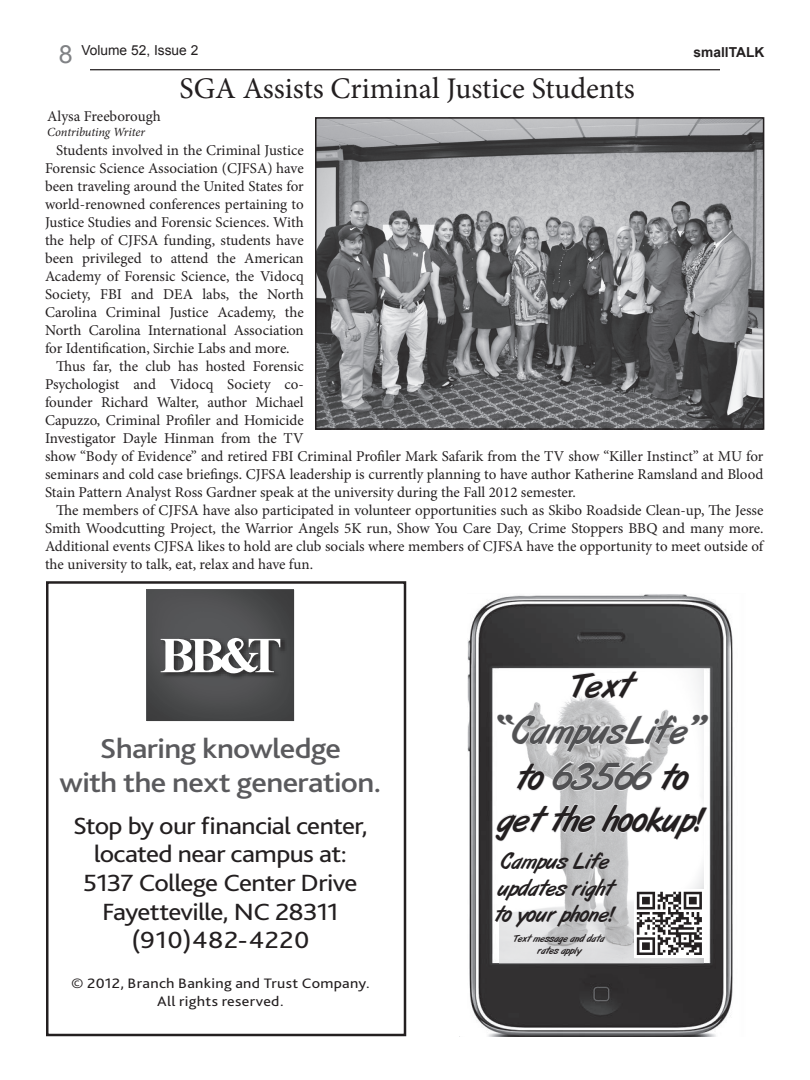
<style>
.page{position:relative;width:810px;height:1080px;background:#fff}
.page>*{position:absolute;margin:0;border:0;box-sizing:border-box;transform-origin:0 0}
.t1{font:38.62px "Art Brush";color:#515153;scale:1.04 1}
.t2{font:37.5px "Art Brush";color:#515153;scale:1.04 1}
.t3{font:35.5px "Art Brush";color:#231f20;scale:1.04 1}
.t4{font:34.75px "Art Brush";color:#231f20;scale:1.04 1}
.t5{font:30px "Minion Pro";color:#231f20}
.t6{font:500 28.62px/34.4px "Bliss 2";letter-spacing:-.02em;color:#5a5a5d;text-align:center;scale:1.12 1}
.t7{font:25px "Arial";color:#808285}
.t8{font:24.62px/28.6px "Bliss 2";letter-spacing:-.025em;color:#231f20;text-align:center;scale:1.12 1}
.t9{font:22px/26.4px "Art Brush";color:#231f20;text-align:center;scale:1.04 1}
.t10{font:15px/18px "Minion Pro";color:#231f20;text-align:justify}
.t11{font:14.38px/18.4px "Bliss 2";letter-spacing:.02em;color:#231f20;text-align:center;scale:1.12 1}
.t12{font:13.75px "Arial";color:#231f20}
.t13{font:700 13.75px "Arial";color:#231f20}
.t14{font:italic 12.5px "Minion Pro";letter-spacing:-.01em;color:#231f20}
.t15{font:10.12px/12.1px "Art Brush";color:#231f20;text-align:center;scale:1.04 1}
.s1{font-size:35.5px;color:#231f20}
</style>
<div class="page">
<hr style="left:90px;top:69px;width:630px;height:1px;background:#231f20">
<img style="left:318px;top:120px;width:443px;height:307px">
<div style="left:315px;top:117px;width:449px;height:313px;border:2px solid #231f20"></div>
<img style="left:147px;top:590px;width:147px;height:131px">
<img style="left:157px;top:635px;width:133px;height:48px">
<svg style="left:161px;top:638px;width:119px;height:35px"></svg>
<div style="left:46px;top:581px;width:360px;height:455px;border:2px solid #231f20"></div>
<img style="left:467px;top:594px;width:266px;height:442px">
<img style="left:500px;top:669px;width:203px;height:294px">
<svg style="left:572px;top:670px;width:66px;height:29px"></svg>
<svg style="left:497px;top:714px;width:211px;height:38px"></svg>
<svg style="left:516px;top:763px;width:29px;height:28px"></svg>
<svg style="left:552px;top:761px;width:101px;height:30px;background:#c9c9ca"></svg>
<svg style="left:661px;top:763px;width:28px;height:28px"></svg>
<svg style="left:495px;top:804px;width:213px;height:37px"></svg>
<img style="left:634px;top:890px;width:71px;height:68px">
<p class="t12" style="left:81px;top:41px;width:118px">Volume 52, Issue 2</p>
<p class="t7" style="left:59px;top:38px;width:15px">8</p>
<p class="t13" style="left:694px;top:43px;width:72px">smallTALK</p>
<p class="t5" style="left:180px;top:68px;width:457px">SGA Assists Criminal Justice Students</p>
<p class="t10" style="left:47px;top:107px;width:115px">Alysa Freeborough</p>
<p class="t14" style="left:47px;top:123px;width:99px">Contributing Writer</p>
<p class="t10" style="left:45px;top:141px;width:260px;text-indent:11px">Students involved in the Criminal Justice Forensic Science Association (CJFSA) have been traveling around the United States for world-renowned conferences pertaining to Justice Studies and Forensic Sciences. With the help of CJFSA funding, students have been privileged to attend the American Academy of Forensic Science, the Vidocq Society, FBI and DEA labs, the North Carolina Criminal Justice Academy, the North Carolina International Association for Identification, Sirchie Labs and more.</p>
<p class="t10" style="left:45px;top:357px;width:720px;text-align:left;text-indent:11px">Thus far, the club has hosted Forensic<br>Psychologist and Vidocq Society co-<br>founder Richard Walter, author Michael<br>Capuzzo, Criminal Profiler and Homicide<br>Investigator Dayle Hinman from the TV<br>show “Body of Evidence” and retired FBI Criminal Profiler Mark Safarik from the TV show “Killer Instinct” at MU for seminars and cold case briefings. CJFSA leadership is currently planning to have author Katherine Ramsland and Blood Stain Pattern Analyst Ross Gardner speak at the university during the Fall 2012 semester.</p>
<p class="t10" style="left:45px;top:501px;width:720px;text-indent:11px">The members of CJFSA have also participated in volunteer opportunities such as Skibo Roadside Clean-up, The Jesse Smith Woodcutting Project, the Warrior Angels 5K run, Show You Care Day, Crime Stoppers BBQ and many more.<br>Additional events CJFSA likes to hold are club socials where members of CJFSA have the opportunity to meet outside of the university to talk, eat, relax and have fun.</p>
<p class="t6" style="left:60px;top:730px;width:289px">Sharing knowledge<br>with the next generation.</p>
<p class="t8" style="left:73px;top:811px;width:264px">Stop by our financial center, located near campus at:<br>5137 College Center Drive<br>Fayetteville, NC 28311 (910)482-4220</p>
<p class="t11" style="left:71px;top:974px;width:268px">© 2012, Branch Banking and Trust Company.<br>All rights reserved.</p>
<p class="t3" style="left:573px;top:666px;width:57px">Text</p>
<p class="t2" style="left:498px;top:710px;width:201px">“CampusLife”</p>
<p class="t1" style="left:515px;top:756px;width:167px"><span class="s1">to</span> 63566 <span class="s1">to</span></p>
<p class="t4" style="left:497px;top:801px;width:202px">get the hookup!</p>
<p class="t9" style="left:494px;top:849px;width:118px">Campus Life updates right to your phone!</p>
<p class="t15" style="left:514px;top:932px;width:88px">Text message and data rates apply</p>
</div>
